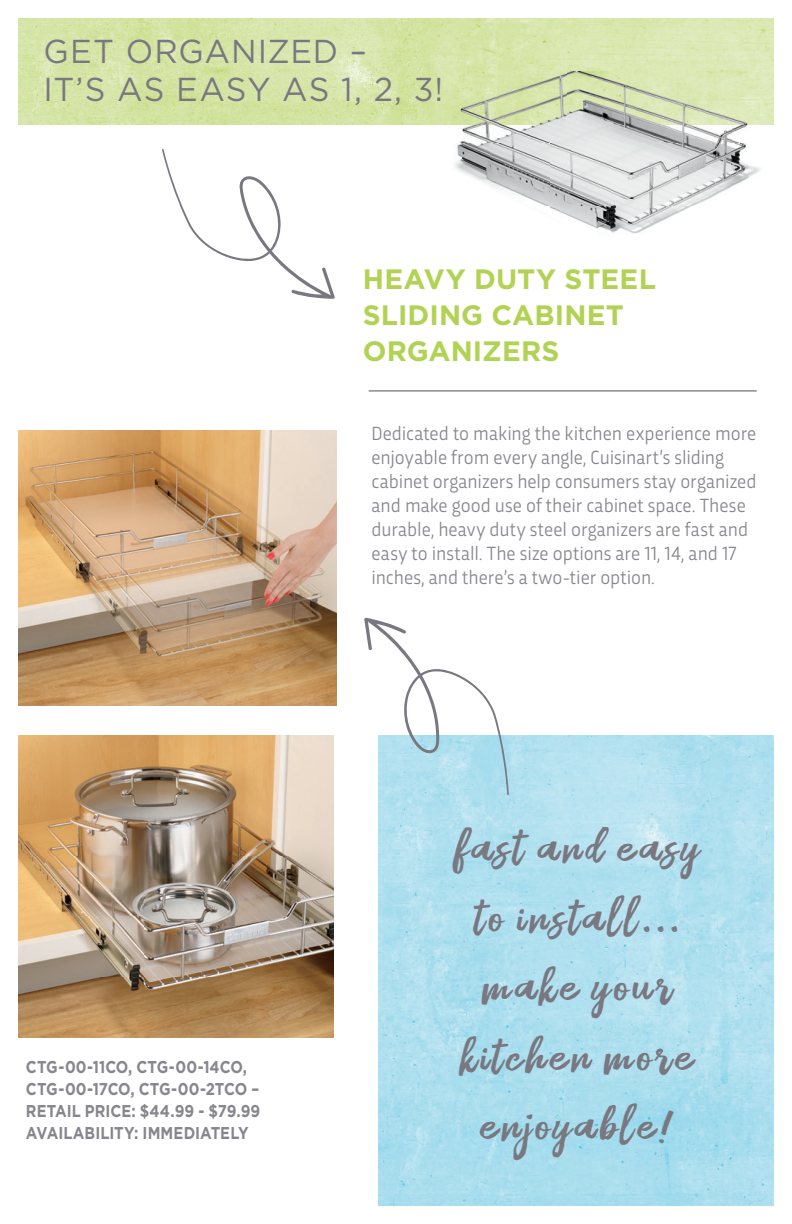
<style>
.page{position:relative;width:792px;height:1224px;background:#fff}
.page>*{position:absolute;margin:0;border:0;box-sizing:border-box;transform-origin:0 0}
.t1{font:42px/69.4px "Justloves";letter-spacing:.08em;color:#797780;text-align:center}
.t2{font:33.2px/38px "Gotham";letter-spacing:.03em;color:#797780}
.t3{font:700 28px/36px "Gotham";letter-spacing:.005em;color:#b2d254}
.t4{font:20px/24px "Trasandina";color:#87868d;scale:.95 1}
.t5{font:700 17.2px/22px "Gotham";color:#87868d;scale:.86 1}
</style>
<div class="page">
<img style="left:19px;top:18px;width:755px;height:107px">
<img style="left:19px;top:431px;width:318px;height:274px">
<img style="left:460px;top:125px;width:272px;height:18px">
<img style="left:732px;top:81px;width:42px;height:62px">
<img style="left:455px;top:143px;width:306px;height:91px">
<img style="left:19px;top:735px;width:315px;height:303px">
<img style="left:379px;top:735px;width:395px;height:471px">
<hr style="left:369px;top:390px;width:388px;height:2px;background:#797780">
<svg style="left:364px;top:618px;width:145px;height:177px"></svg>
<svg style="left:162px;top:149px;width:173px;height:150px"></svg>
<h2 class="t2" style="left:44px;top:31px;width:401px">GET ORGANIZED –<br>IT’S AS EASY AS 1, 2, 3!</h2>
<h3 class="t3" style="left:363px;top:261px;width:295px">HEAVY DUTY STEEL<br>SLIDING CABINET<br>ORGANIZERS</h3>
<p class="t5" style="left:26px;top:1056px;width:274px">CTG-00-11CO, CTG-00-14CO,<br>CTG-00-17CO, CTG-00-2TCO –<br>RETAIL PRICE: $44.99 - $79.99<br>AVAILABILITY: IMMEDIATELY</p>
<p class="t4" style="left:372px;top:420px;width:407px">Dedicated to making the kitchen experience more enjoyable from every angle, Cuisinart’s sliding cabinet organizers help consumers stay organized and make good use of their cabinet space. These durable, heavy duty steel organizers are fast and easy to install. The size options are 11, 14, and 17 inches, and there’s a two-tier option.</p>
<h1 class="t1" style="left:456px;top:809px;width:246px">fast and easy to install... make your kitchen more enjoyable!</h1>
</div>
